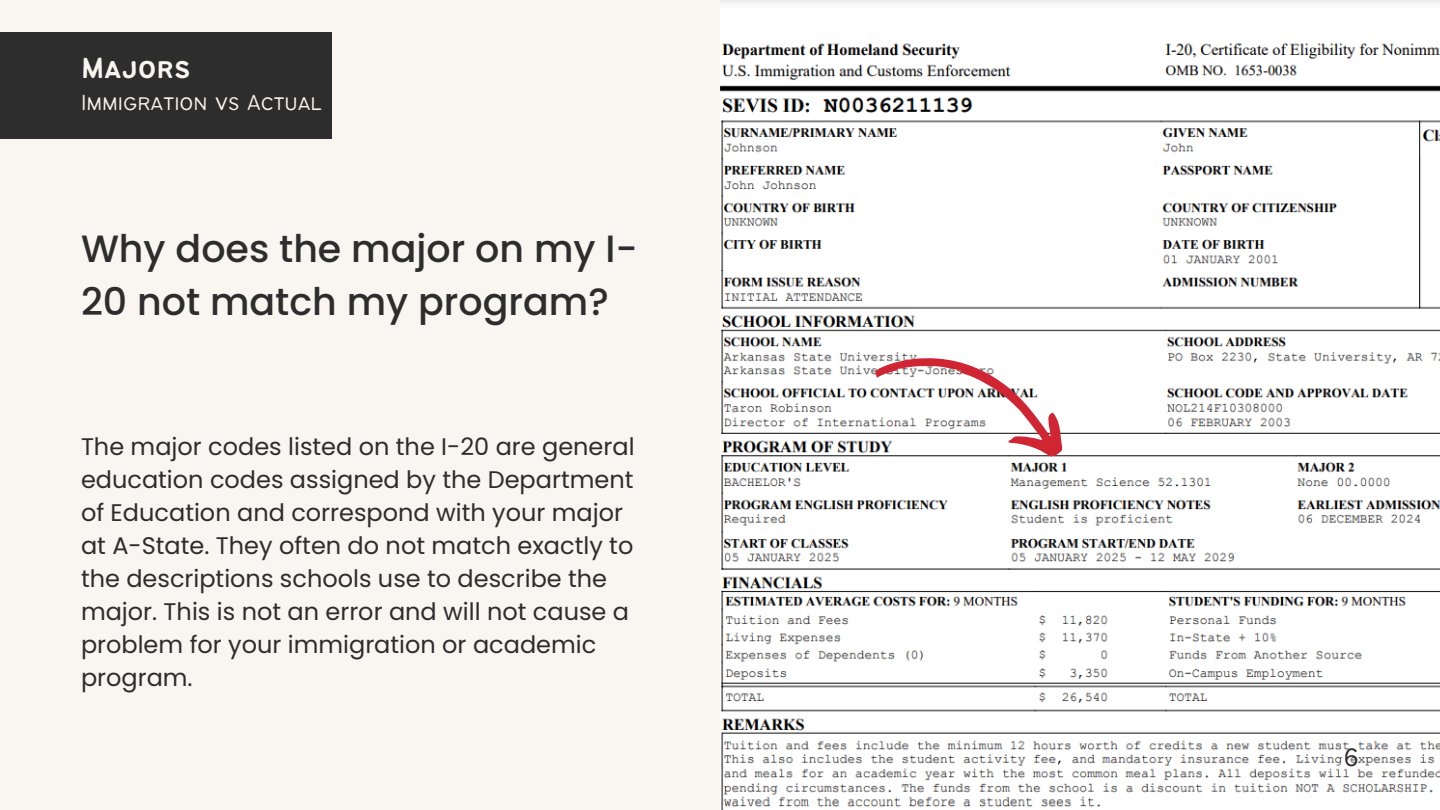
<style>
.page{position:relative;width:1440px;height:810px;background:#f9f5f0}
.page>*{position:absolute;margin:0;border:0;box-sizing:border-box;transform-origin:0 0}
.t1{font:500 38px/52.5px "Poppins";color:#2d2d2d}
.t2{font:32px "Bantayog";color:#f9f5f0}
.t3{font:300 28px "Bantayog";color:#2d2d2d}
.t4{font:24px/33px "Poppins";color:#2d2d2d}
.t5{font:300 24px "Bantayog";color:#f9f5f0}
</style>
<div class="page">
<div style="left:0;top:32px;width:332px;height:107px;background:#2d2d2d"></div>
<img style="left:720px;top:0;width:720px;height:810px">
<svg style="left:873px;top:324px;width:207px;height:146px"></svg>
<p class="t2" style="left:81px;top:56px;width:111px">Majors</p>
<p class="t5" style="left:81px;top:93px;width:243px">Immigration vs Actual</p>
<p class="t1" style="left:81px;top:223px;width:558px">Why does the major on my I-<br>20 not match my program?</p>
<p class="t4" style="left:81px;top:430px;width:555px">The major codes listed on the I-20 are general education codes assigned by the Department of Education and correspond with your major at A-State. They often do not match exactly to the descriptions schools use to describe the major. This is not an error and will not cause a problem for your immigration or academic program.</p>
<h1 class="t3" style="left:1343px;top:746px;width:17px">6</h1>
</div>
